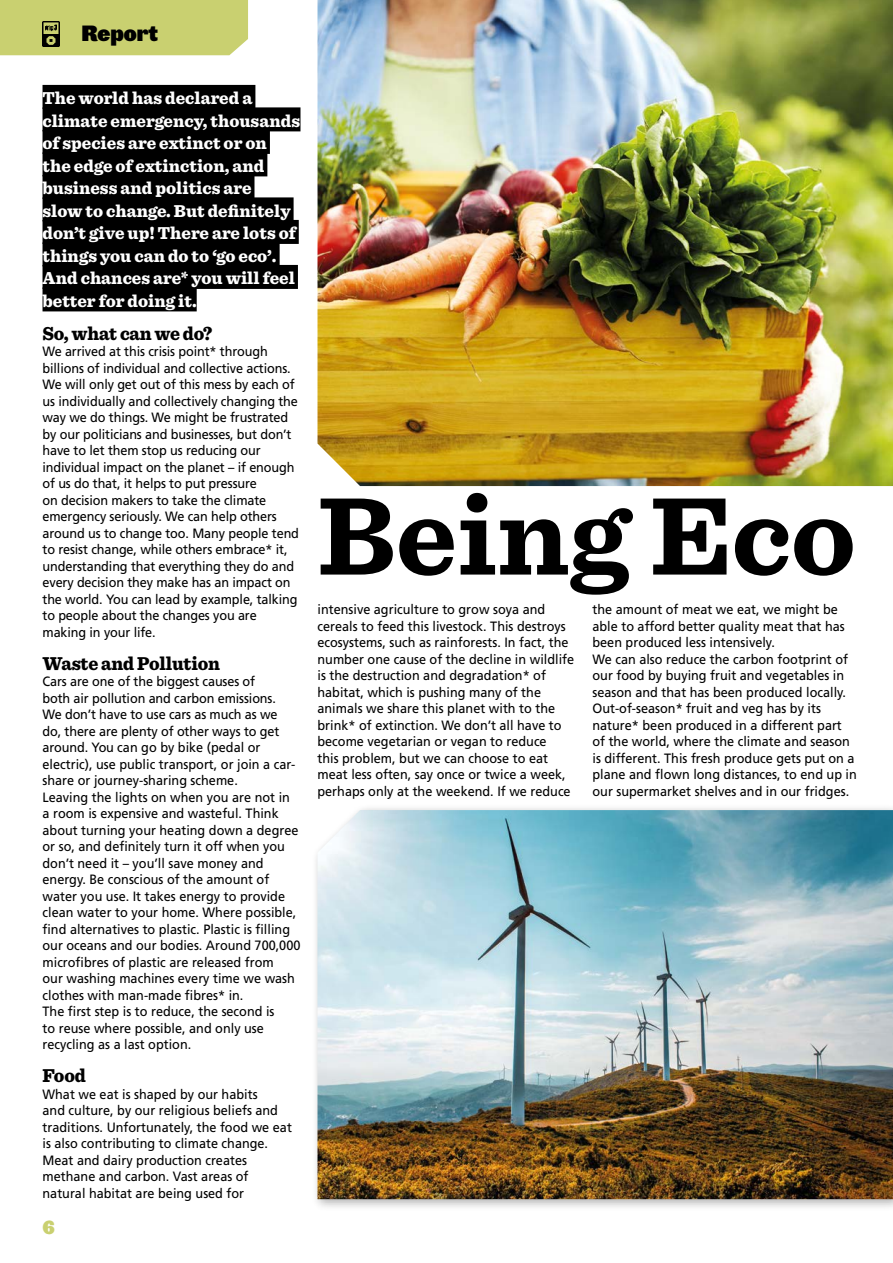
<style>
.page{position:relative;width:893px;height:1263px;background:#fff}
.page>*{position:absolute;margin:0;border:0;box-sizing:border-box;transform-origin:0 0}
.t1{font:700 115.5px "Sentinel";color:#000}
.t2{font:21px "Leviathan HTF Black";color:#000;scale:.9 1}
.t3{font:900 19.5px "Sentinel";letter-spacing:-.01em;color:#000;scale:.94 1}
.t4{font:900 18px/22.5px "Sentinel";color:#fff}
.t5{font:18px "Leviathan HTF Black";color:#c9d070;scale:.9 1}
.t6{font:13.5px/16.5px "Frutiger";color:#000;scale:.94 1}
</style>
<div class="page">
<img style="left:317px;top:0;width:576px;height:486px">
<div style="left:43px;top:85px;width:212px;height:24px;background:#000"></div>
<div style="left:43px;top:107px;width:257px;height:24px;background:#000"></div>
<div style="left:43px;top:130px;width:227px;height:24px;background:#000"></div>
<div style="left:43px;top:152px;width:224px;height:24px;background:#000"></div>
<div style="left:43px;top:175px;width:211px;height:24px;background:#000"></div>
<div style="left:43px;top:197px;width:251px;height:24px;background:#000"></div>
<div style="left:43px;top:220px;width:256px;height:24px;background:#000"></div>
<div style="left:43px;top:242px;width:237px;height:24px;background:#000"></div>
<div style="left:43px;top:265px;width:255px;height:24px;background:#000"></div>
<div style="left:43px;top:287px;width:154px;height:24px;background:#000"></div>
<div style="left:312px;top:804px;width:581px;height:407px;background:#000;opacity:.3"></div>
<img style="left:317px;top:810px;width:576px;height:389px">
<div style="left:0;top:0;width:248px;height:55px;background:#c9d070"></div>
<img style="left:43px;top:21px;width:17px;height:26px">
<h2 class="t2" style="left:81px;top:20px;width:87px">Report</h2>
<p class="t4" style="left:43px;top:86px;width:259px">The world has declared a climate emergency, thousands of species are extinct or on<br>the edge of extinction, and business and politics are<br>slow to change. But definitely don’t give up! There are lots of things you can do to ‘go eco’.<br>And chances are* you will feel better for doing it.</p>
<h3 class="t3" style="left:43px;top:318px;width:182px">So, what can we do?</h3>
<p class="t6" style="left:43px;top:343px;width:274px">We arrived at this crisis point* through billions of individual and collective actions.<br>We will only get out of this mess by each of us individually and collectively changing the way we do things. We might be frustrated by our politicians and businesses, but don’t have to let them stop us reducing our individual impact on the planet – if enough of us do that, it helps to put pressure<br>on decision makers to take the climate emergency seriously. We can help others around us to change too. Many people tend to resist change, while others embrace* it, understanding that everything they do and every decision they make has an impact on the world. You can lead by example, talking to people about the changes you are making in your life.</p>
<h3 class="t3" style="left:43px;top:648px;width:190px">Waste and Pollution</h3>
<p class="t6" style="left:43px;top:673px;width:276px">Cars are one of the biggest causes of<br>both air pollution and carbon emissions.<br>We don’t have to use cars as much as we<br>do, there are plenty of other ways to get around. You can go by bike (pedal or electric), use public transport, or join a car&shy;share or journey-sharing scheme.<br>Leaving the lights on when you are not in<br>a room is expensive and wasteful. Think about turning your heating down a degree or so, and definitely turn it off when you don’t need it – you’ll save money and energy. Be conscious of the amount of water you use. It takes energy to provide clean water to your home. Where possible, find alternatives to plastic. Plastic is filling our oceans and our bodies. Around 700,000 microfibres of plastic are released from<br>our washing machines every time we wash clothes with man-made fibres* in.<br>The first step is to reduce, the second is<br>to reuse where possible, and only use recycling as a last option.</p>
<h3 class="t3" style="left:43px;top:1060px;width:48px">Food</h3>
<p class="t6" style="left:43px;top:1086px;width:267px">What we eat is shaped by our habits<br>and culture, by our religious beliefs and traditions. Unfortunately, the food we eat is also contributing to climate change.<br>Meat and dairy production creates methane and carbon. Vast areas of natural habitat are being used for</p>
<h3 class="t5" style="left:43px;top:1215px;width:15px">6</h3>
<h1 class="t1" style="left:317px;top:445px;width:540px">Being Eco</h1>
<p class="t6" style="left:317px;top:601px;width:275px">intensive agriculture to grow soya and cereals to feed this livestock. This destroys ecosystems, such as rainforests. In fact, the number one cause of the decline in wildlife is the destruction and degradation* of habitat, which is pushing many of the animals we share this planet with to the brink* of extinction. We don’t all have to become vegetarian or vegan to reduce<br>this problem, but we can choose to eat meat less often, say once or twice a week, perhaps only at the weekend. If we reduce</p>
<p class="t6" style="left:592px;top:601px;width:283px">the amount of meat we eat, we might be able to afford better quality meat that has been produced less intensively.<br>We can also reduce the carbon footprint of our food by buying fruit and vegetables in season and that has been produced locally.<br>Out-of-season* fruit and veg has by its nature* been produced in a different part of the world, where the climate and season is different. This fresh produce gets put on a plane and flown long distances, to end up in our supermarket shelves and in our fridges.</p>
</div>
